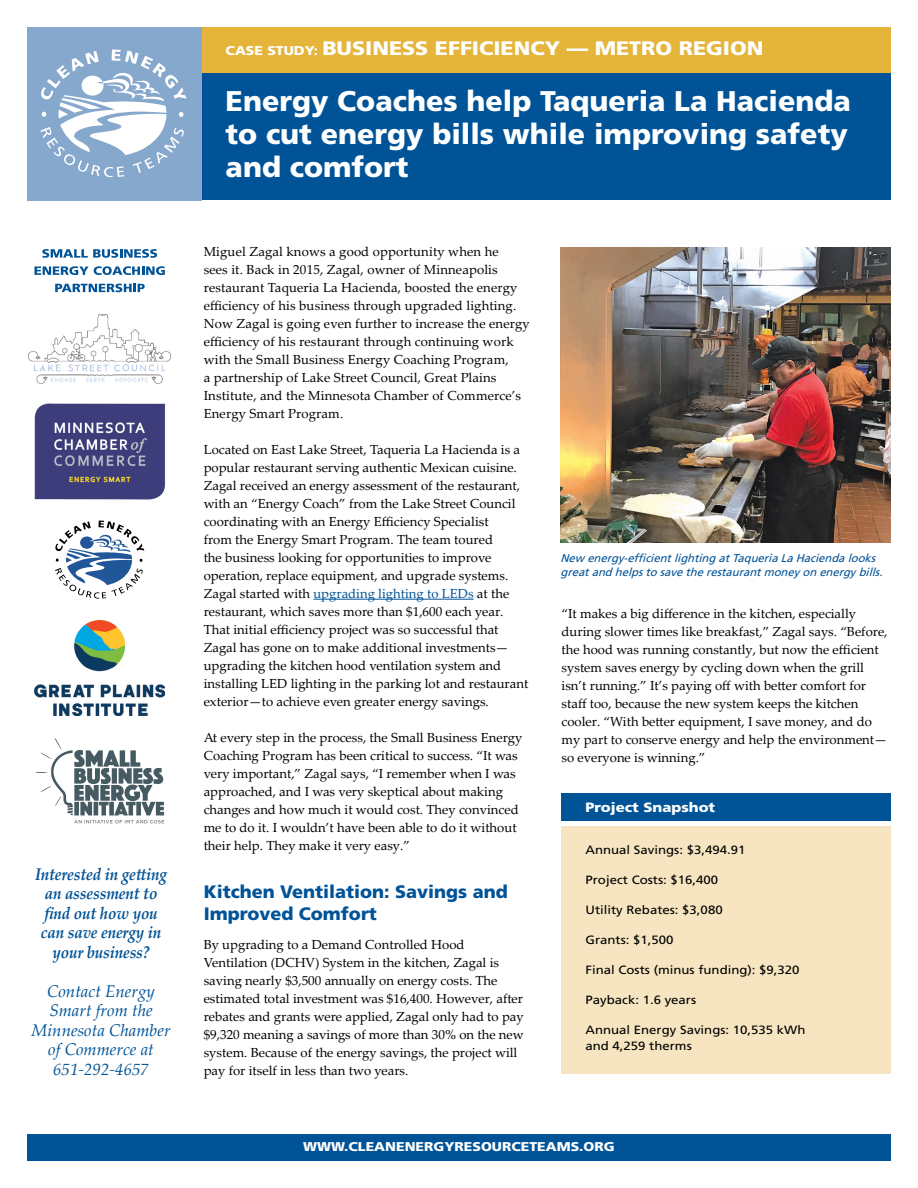
<style>
.page{position:relative;width:918px;height:1188px;background:#fff}
.page>*{position:absolute;margin:0;border:0;box-sizing:border-box;transform-origin:0 0}
.t1{font:900 28.5px/33px "Frutiger LT Std";color:#fff;text-align:justify}
.t2{font:900 19.5px "Frutiger LT Std";color:#fff;scale:1.1 1}
.t3{font:900 18px/22.5px "Frutiger LT Std";color:#005397}
.t4{font:italic 700 16.95px/19.5px "Palatino Linotype";letter-spacing:-.01em;color:#005397;text-align:center;scale:.9 1}
.t5{font:italic 16.95px/19.5px "Palatino Linotype";color:#005397;text-align:center}
.t6{font:900 13.5px "Frutiger LT Std";color:#fff;scale:1.1 1}
.t7{font:13.2px/18px "Palatino Linotype";color:#000}
.t8{font:900 12.75px "Frutiger LT Std";color:#fff;scale:1.1 1}
.t9{font:12px/16.5px "Frutiger LT Std";color:#000;scale:1.1 1}
.t10{font:italic 11.25px/13.5px "Frutiger LT Std";color:#005397}
.s1{font-size:12.75px}
.s2{color:#005397}
</style>
<div class="page">
<div style="left:27px;top:1134px;width:864px;height:27px;background:#005397"></div>
<div style="left:202px;top:73px;width:689px;height:127px;background:#005397"></div>
<div style="left:202px;top:27px;width:689px;height:46px;background:#e4b53a"></div>
<div style="left:27px;top:27px;width:175px;height:173px;background:#86a8cc"></div>
<svg style="left:40px;top:49px;width:147px;height:128px"></svg>
<hr style="left:313px;top:599px;width:161px;height:1px;background:#005397">
<div style="left:561px;top:827px;width:330px;height:247px;background:#f6e5c0"></div>
<div style="left:561px;top:793px;width:330px;height:28px;background:#005397"></div>
<img style="left:561px;top:248px;width:330px;height:295px">
<svg style="left:42px;top:249px;width:115px;height:9px"></svg>
<svg style="left:34px;top:266px;width:131px;height:9px"></svg>
<svg style="left:55px;top:284px;width:90px;height:8px"></svg>
<img style="left:34px;top:403px;width:131px;height:97px">
<img style="left:28px;top:314px;width:144px;height:70px">
<svg style="left:55px;top:521px;width:89px;height:78px"></svg>
<svg style="left:35px;top:738px;width:38px;height:78px"></svg>
<img style="left:74px;top:750px;width:66px;height:17px">
<img style="left:101px;top:768px;width:62px;height:16px">
<img style="left:74px;top:785px;width:79px;height:16px">
<img style="left:74px;top:802px;width:90px;height:13px">
<img style="left:74px;top:820px;width:90px;height:3px">
<img style="left:35px;top:621px;width:130px;height:95px">
<p class="t4" style="left:35px;top:863px;width:148px">Interested in getting an assessment to find out how you can save energy in your business?</p>
<p class="t5" style="left:32px;top:980px;width:140px">Contact Energy<br>Smart from the<br>Minnesota Chamber of Commerce at<br>651-292-4657</p>
<h2 class="t2" style="left:226px;top:37px;width:490px"><span class="s1">CASE STUDY:</span> BUSINESS EFFICIENCY — METRO REGION</h2>
<h1 class="t1" style="left:226px;top:84px;width:627px">Energy Coaches help Taqueria La Hacienda to cut energy bills while improving safety and comfort</h1>
<p class="t7" style="left:204px;top:242px;width:328px">Miguel Zagal knows a good opportunity when he<br>sees it. Back in 2015, Zagal, owner of Minneapolis restaurant Taqueria La Hacienda, boosted the energy efficiency of his business through upgraded lighting.<br>Now Zagal is going even further to increase the energy efficiency of his restaurant through continuing work with the Small Business Energy Coaching Program,<br>a partnership of Lake Street Council, Great Plains Institute, and the Minnesota Chamber of Commerce’s Energy Smart Program.</p>
<p class="t7" style="left:204px;top:440px;width:326px">Located on East Lake Street, Taqueria La Hacienda is a popular restaurant serving authentic Mexican cuisine.<br>Zagal received an energy assessment of the restaurant, with an “Energy Coach” from the Lake Street Council coordinating with an Energy Efficiency Specialist<br>from the Energy Smart Program. The team toured<br>the business looking for opportunities to improve operation, replace equipment, and upgrade systems.<br>Zagal started with <span class="s2">upgrading lighting to LEDs</span> at the restaurant, which saves more than $1,600 each year.<br>That initial efficiency project was so successful that Zagal has gone on to make additional investments— upgrading the kitchen hood ventilation system and installing LED lighting in the parking lot and restaurant exterior—to achieve even greater energy savings.</p>
<p class="t7" style="left:204px;top:728px;width:320px">At every step in the process, the Small Business Energy Coaching Program has been critical to success. “It was very important,” Zagal says, “I remember when I was approached, and I was very skeptical about making changes and how much it would cost. They convinced me to do it. I wouldn’t have been able to do it without their help. They make it very easy.”</p>
<h3 class="t3" style="left:204px;top:880px;width:306px">Kitchen Ventilation: Savings and<br>Improved Comfort</h3>
<p class="t7" style="left:204px;top:935px;width:322px">By upgrading to a Demand Controlled Hood Ventilation (DCHV) System in the kitchen, Zagal is saving nearly $3,500 annually on energy costs. The estimated total investment was $16,400. However, after rebates and grants were applied, Zagal only had to pay $9,320 meaning a savings of more than 30% on the new system. Because of the energy savings, the project will pay for itself in less than two years.</p>
<p class="t10" style="left:561px;top:552px;width:327px">New energy-efficientlighting atTaqueriaLaHaciendalooks greatand helpsto savetherestaurantmoneyon energybills.</p>
<p class="t7" style="left:562px;top:604px;width:327px">“It makes a big difference in the kitchen, especially during slower times like breakfast,” Zagal says. “Before, the hood was running constantly, but now the efficient system saves energy by cycling down when the grill isn’t running.” It’s paying off with better comfort for staff too, because the new system keeps the kitchen cooler. “With better equipment, I save money, and do my part to conserve energy and help the environment— so everyone is winning.”</p>
<p class="t6" style="left:585px;top:799px;width:119px">Project Snapshot</p>
<p class="t9" style="left:585px;top:841px;width:147px">Annual Savings: $3,494.91</p>
<p class="t9" style="left:585px;top:871px;width:122px">Project Costs: $16,400</p>
<p class="t9" style="left:585px;top:901px;width:126px">Utility Rebates: $3,080</p>
<p class="t9" style="left:585px;top:931px;width:82px">Grants: $1,500</p>
<p class="t9" style="left:585px;top:961px;width:196px">Final Costs (minus funding): $9,320</p>
<p class="t9" style="left:585px;top:991px;width:102px">Payback: 1.6 years</p>
<p class="t9" style="left:585px;top:1021px;width:202px">Annual Energy Savings: 10,535 kWh and 4,259 therms</p>
<p class="t8" style="left:303px;top:1139px;width:285px">WWW.CLEANENERGYRESOURCETEAMS.ORG</p>
</div>
